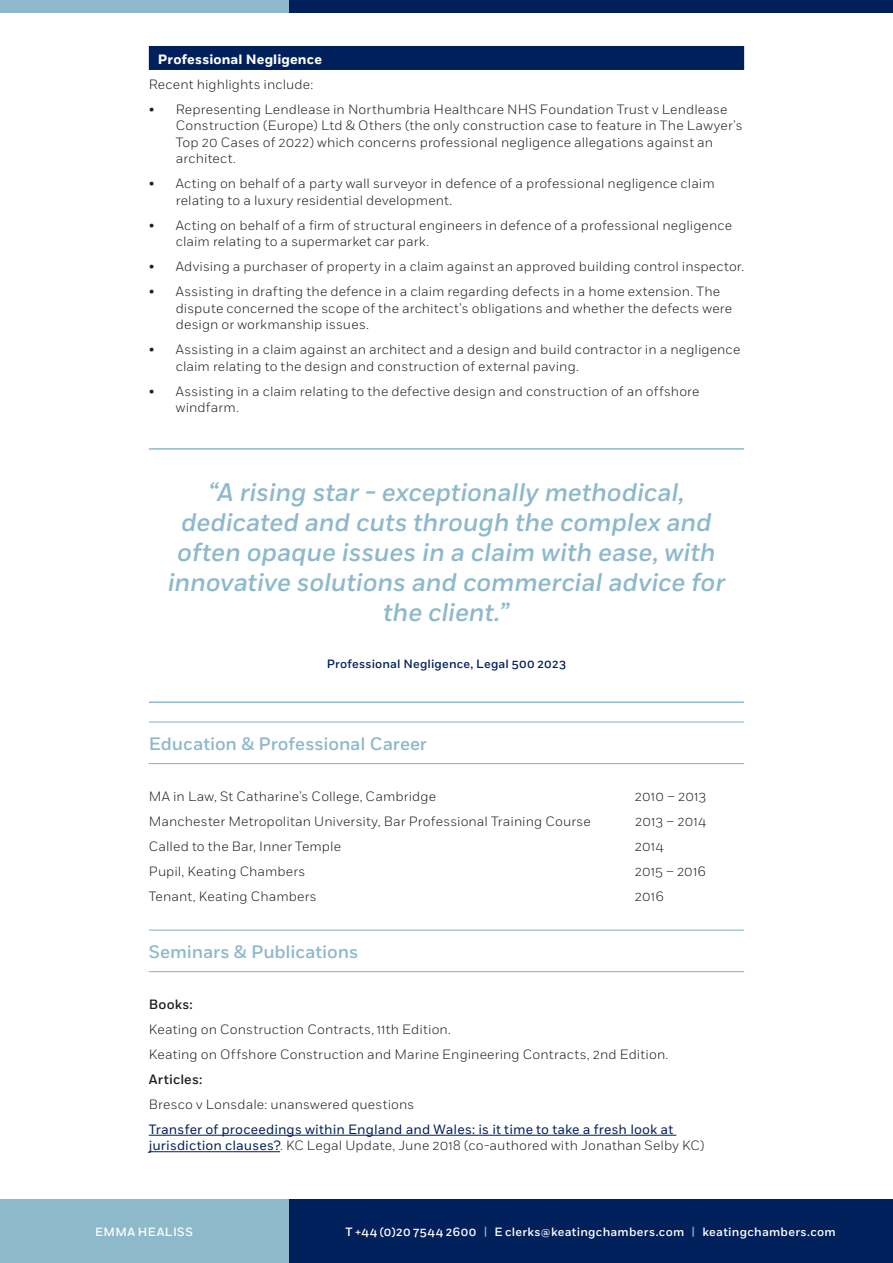
<style>
.page{position:relative;width:893px;height:1263px;background:#fff}
.page>*{position:absolute;margin:0;border:0;box-sizing:border-box;transform-origin:0 0}
.t1{font:italic 500 25.5px/30px "Fort";letter-spacing:-.005em;color:#8db9ca;text-align:center}
.t2{font:500 18px "Fort";letter-spacing:-.005em;color:#8db9ca}
.t3{font:300 13.5px/16.5px "Fort";letter-spacing:.01em;color:#231f20}
.t4{font:13.5px/16.5px "Fort";letter-spacing:.01em;color:#00205b}
.t5{font:700 13.5px "Fort";letter-spacing:.01em;color:#fff}
.t6{font:500 13.5px "Fort";letter-spacing:.015em;color:#231f20}
.t7{font:500 12px "Fort";letter-spacing:.025em;color:#fff}
.t8{font:500 12px "Fort";letter-spacing:.02em;color:#00205b}
.s1{font-weight:300;color:#231f20}
.s2{color:#8db9ca}
</style>
<div class="page">
<div style="left:288px;top:1199px;width:605px;height:64px;background:#00205b"></div>
<div style="left:0;top:1199px;width:288px;height:64px;background:#8db9ca"></div>
<div style="left:289px;top:0;width:604px;height:13px;background:#00205b"></div>
<div style="left:0;top:0;width:289px;height:13px;background:#8db9ca"></div>
<div style="left:149px;top:46px;width:595px;height:24px;background:#00205b"></div>
<hr style="left:149px;top:448px;width:595px;height:2px;background:#8db9ca">
<hr style="left:149px;top:701px;width:595px;height:2px;background:#8db9ca">
<hr style="left:149px;top:721px;width:595px;height:2px;background:#8db9ca">
<hr style="left:149px;top:763px;width:595px;height:1px;background:#8db9ca">
<hr style="left:149px;top:929px;width:595px;height:2px;background:#8db9ca">
<hr style="left:149px;top:971px;width:595px;height:1px;background:#8db9ca">
<hr style="left:149px;top:1135px;width:527px;height:1px;background:#00205b">
<hr style="left:149px;top:1151px;width:131px;height:1px;background:#00205b">
<p class="t5" style="left:158px;top:51px;width:166px">Professional Negligence</p>
<p class="t3" style="left:149px;top:76px;width:166px">Recent highlights include:</p>
<p class="t3" style="left:176px;top:101px;width:568px;text-indent:-27px">• Representing Lendlease in Northumbria Healthcare NHS Foundation Trust v Lendlease Construction (Europe) Ltd &amp; Others (the only construction case to feature in The Lawyer’s Top 20 Cases of 2022) which concerns professional negligence allegations against an architect.</p>
<p class="t3" style="left:176px;top:175px;width:540px;text-indent:-27px">• Acting on behalf of a party wall surveyor in defence of a professional negligence claim relating to a luxury residential development.</p>
<p class="t3" style="left:176px;top:217px;width:558px;text-indent:-27px">• Acting on behalf of a firm of structural engineers in defence of a professional negligence claim relating to a supermarket car park.</p>
<p class="t3" style="left:149px;top:258px;width:597px">• Advising a purchaser of property in a claim against an approved building control inspector.</p>
<p class="t3" style="left:176px;top:283px;width:558px;text-indent:-27px">• Assisting in drafting the defence in a claim regarding defects in a home extension. The dispute concerned the scope of the architect’s obligations and whether the defects were design or workmanship issues.</p>
<p class="t3" style="left:176px;top:341px;width:566px;text-indent:-27px">• Assisting in a claim against an architect and a design and build contractor in a negligence claim relating to the design and construction of external paving.</p>
<p class="t3" style="left:176px;top:383px;width:525px;text-indent:-27px">• Assisting in a claim relating to the defective design and construction of an offshore windfarm.</p>
<p class="t1" style="left:168px;top:477px;width:559px">“A rising star - exceptionally methodical, dedicated and cuts through the complex and often opaque issues in a claim with ease, with innovative solutions and commercial advice for the client.”</p>
<p class="t8" style="left:327px;top:656px;width:241px">Professional Negligence, Legal 500 2023</p>
<p class="t2" style="left:149px;top:733px;width:280px">Education &amp; Professional Career</p>
<p class="t3" style="left:149px;top:788px;width:289px">MA in Law, St Catharine’s College, Cambridge</p>
<p class="t3" style="left:635px;top:788px;width:73px">2010 – 2013</p>
<p class="t3" style="left:149px;top:813px;width:443px">Manchester Metropolitan University, Bar Professional Training Course</p>
<p class="t3" style="left:635px;top:813px;width:73px">2013 – 2014</p>
<p class="t3" style="left:149px;top:838px;width:194px">Called to the Bar, Inner Temple</p>
<p class="t3" style="left:635px;top:838px;width:30px">2014</p>
<p class="t3" style="left:149px;top:863px;width:158px">Pupil, Keating Chambers</p>
<p class="t3" style="left:635px;top:863px;width:73px">2015 – 2016</p>
<p class="t3" style="left:149px;top:888px;width:169px">Tenant, Keating Chambers</p>
<p class="t3" style="left:635px;top:888px;width:30px">2016</p>
<p class="t2" style="left:149px;top:941px;width:211px">Seminars &amp; Publications</p>
<p class="t6" style="left:149px;top:996px;width:46px">Books:</p>
<p class="t3" style="left:149px;top:1021px;width:304px">Keating on Construction Contracts, 11th Edition.</p>
<p class="t3" style="left:149px;top:1046px;width:521px">Keating on Offshore Construction and Marine Engineering Contracts, 2nd Edition.</p>
<p class="t6" style="left:149px;top:1071px;width:55px">Articles:</p>
<p class="t3" style="left:149px;top:1096px;width:267px">Bresco v Lonsdale: unanswered questions</p>
<p class="t4" style="left:149px;top:1121px;width:557px">Transfer of proceedings within England and Wales: is it time to take a fresh look at jurisdiction clauses?<span class="s1">. KC Legal Update, June 2018 (co-authored with Jonathan Selby KC)</span></p>
<p class="t7" style="left:95px;top:1224px;width:99px">EMMA HEALISS</p>
<p class="t7" style="left:345px;top:1224px;width:492px">T +44 (0)20 7544 2600 <span class="s2">|</span> E clerks@keatingchambers.com <span class="s2">|</span> keatingchambers.com</p>
</div>
